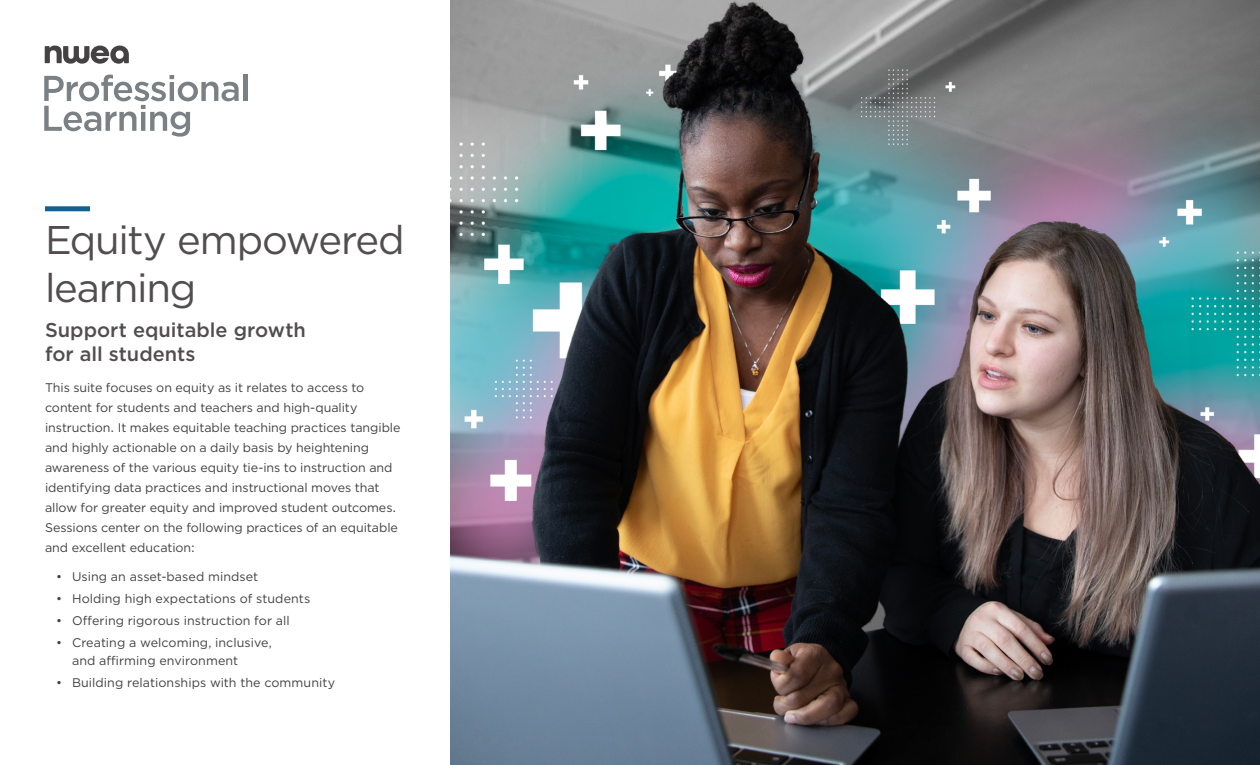
<style>
.page{position:relative;width:1260px;height:765px;background:#fff}
.page>*{position:absolute;margin:0;border:0;box-sizing:border-box;transform-origin:0 0}
.Cover_headline{font:40px/48px "Gotham";letter-spacing:-.03em;color:#524d4e}
.Cover_sub{font:500 20px/24px "Gotham";color:#524d4e}
.Body_copy_medium{font:12.5px/20px "Gotham";color:#414042}
</style>
<div class="page">
<img style="left:450px;top:0;width:810px;height:765px">
<div style="left:45px;top:206px;width:45px;height:5px;background:#126193"></div>
<div style="left:243px;top:75px;width:5px;height:26px;background:#7a8084"></div>
<svg style="left:44px;top:75px;width:195px;height:62px"></svg>
<svg style="left:45px;top:46px;width:84px;height:18px"></svg>
<h1 class="Cover_headline" style="left:45px;top:215px;width:361px">Equity empowered learning</h1>
<h2 class="Cover_sub" style="left:45px;top:318px;width:262px">Support equitable growth for all students</h2>
<p class="Body_copy_medium" style="left:45px;top:378px;width:357px">This suite focuses on equity as it relates to access to content for students and teachers and high-quality instruction. It makes equitable teaching practices tangible and highly actionable on a daily basis by heightening awareness of the various equity tie-ins to instruction and identifying data practices and instructional moves that allow for greater equity and improved student outcomes.<br>Sessions center on the following practices of an equitable and excellent education:</p>
<p class="Body_copy_medium" style="left:56px;top:566px;width:204px">• Using an asset-based mindset</p>
<p class="Body_copy_medium" style="left:56px;top:588px;width:256px">• Holding high expectations of students</p>
<p class="Body_copy_medium" style="left:56px;top:610px;width:235px">• Offering rigorous instruction for all</p>
<p class="Body_copy_medium" style="left:72px;top:634px;width:201px;line-height:17.5px;text-indent:-16px">• Creating a welcoming, inclusive, and affirming environment</p>
<p class="Body_copy_medium" style="left:56px;top:672px;width:280px">• Building relationships with the community</p>
</div>
